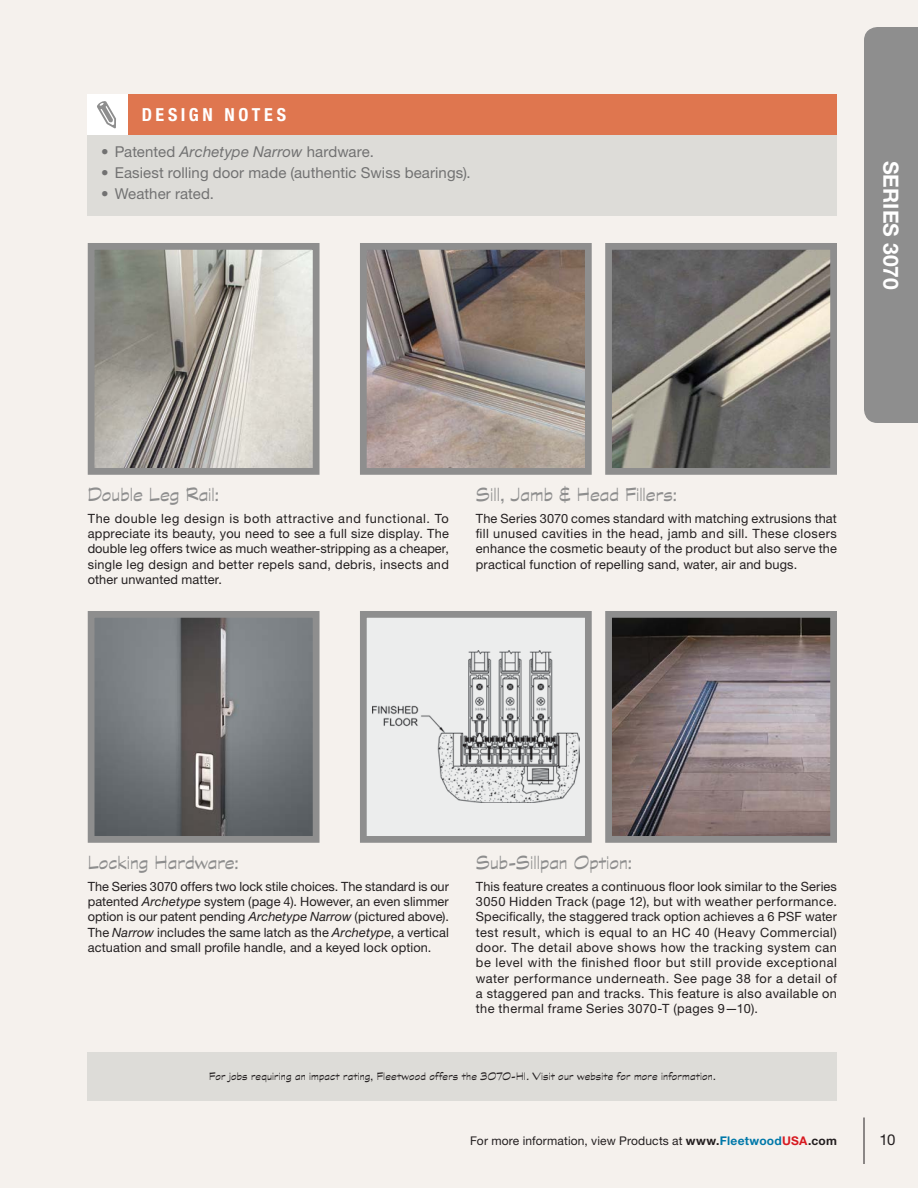
<style>
.page{position:relative;width:918px;height:1188px;background:#f5f1ed}
.page>*{position:absolute;margin:0;border:0;box-sizing:border-box;transform-origin:0 0}
.t1{font:21px "Graphite Std";color:#8e8e8e}
.t2{font:700 21px "Helvetica Neue LT Std";letter-spacing:.005em;color:#fff}
.t3{font:700 condensed 18px "Helvetica Neue LT Std";letter-spacing:.2em;color:#fff}
.t4{font:15px "Helvetica Neue LT Std";letter-spacing:.005em;color:#727272}
.t5{font:15px "Helvetica Neue LT Std";color:#231f20}
.t6{font:12.75px/15.3px "Helvetica Neue LT Std";letter-spacing:.015em;color:#231f20;text-align:justify}
.t7{font:12px "Graphite Std";letter-spacing:.015em;color:#231f20}
.t8{font:12px "Helvetica Neue LT Std";letter-spacing:.01em;color:#231f20}
.s1{font-style:italic}
.s2{font-weight:700}
.s3{font-weight:700;color:#0078a9}
.s4{font-weight:700;color:#d71920}
</style>
<div class="page">
<hr style="left:864px;top:1117px;width:1px;height:47px;background:#231f20">
<div style="left:864px;top:27px;width:54px;height:396px;background:#8e8e8e"></div>
<div style="left:88px;top:135px;width:749px;height:81px;background:#dddcd8"></div>
<div style="left:128px;top:94px;width:709px;height:41px;background:#df764f"></div>
<div style="left:88px;top:94px;width:40px;height:41px;background:#fff"></div>
<svg style="left:97px;top:101px;width:19px;height:28px"></svg>
<img style="left:613px;top:251px;width:216px;height:216px">
<div style="left:605px;top:243px;width:232px;height:232px;border:7px solid #8e8e8e"></div>
<img style="left:368px;top:251px;width:216px;height:216px">
<div style="left:360px;top:243px;width:232px;height:232px;border:7px solid #8e8e8e"></div>
<img style="left:96px;top:251px;width:216px;height:216px">
<div style="left:88px;top:243px;width:232px;height:232px;border:7px solid #8e8e8e"></div>
<img style="left:613px;top:619px;width:216px;height:216px">
<div style="left:605px;top:611px;width:232px;height:232px;border:7px solid #8e8e8e"></div>
<div style="left:360px;top:611px;width:232px;height:232px;background:#eceded;border:7px solid #8e8e8e"></div>
<img style="left:372px;top:651px;width:207px;height:152px">
<img style="left:96px;top:619px;width:216px;height:216px">
<div style="left:88px;top:611px;width:232px;height:232px;border:7px solid #8e8e8e"></div>
<div style="left:88px;top:1052px;width:749px;height:48px;background:#dddcd8"></div>
<h2 class="t3" style="left:142px;top:104px;width:146px">DESIGN NOTES</h2>
<p class="t4" style="left:101px;top:143px;width:274px">• Patented <span class="s1">Archetype Narrow</span> hardware.</p>
<p class="t4" style="left:101px;top:164px;width:371px">• Easiest rolling door made (authentic Swiss bearings).</p>
<p class="t4" style="left:101px;top:185px;width:114px">• Weather rated.</p>
<h1 class="t2" style="left:904px;top:161px;width:130px;rotate:90deg">SERIES 3070</h1>
<h1 class="t1" style="left:88px;top:483px;width:133px">Double Leg Rail:</h1>
<p class="t6" style="left:88px;top:510px;width:363px">The double leg design is both attractive and functional. To appreciate its beauty, you need to see a full size display. The double leg offers twice as much weather-stripping as a cheaper, single leg design and better repels sand, debris, insects and other unwanted matter.</p>
<h1 class="t1" style="left:476px;top:483px;width:203px">Sill, Jamb &amp; Head Fillers:</h1>
<p class="t6" style="left:476px;top:510px;width:363px">The Series 3070 comes standard with matching extrusions that fill unused cavities in the head, jamb and sill. These closers enhance the cosmetic beauty of the product but also serve the practical function of repelling sand, water, air and bugs.</p>
<h1 class="t1" style="left:88px;top:851px;width:153px">Locking Hardware:</h1>
<p class="t6" style="left:88px;top:878px;width:363px">The Series 3070 offers two lock stile choices. The standard is our patented <span class="s1">Archetype</span> system (page 4). However, an even slimmer option is our patent pending <span class="s1">Archetype Narrow</span> (pictured above).<br>The <span class="s1">Narrow</span> includes the same latch as the <span class="s1">Archetype</span>, a vertical actuation and small profile handle, and a keyed lock option.</p>
<h1 class="t1" style="left:476px;top:851px;width:158px">Sub-Sillpan Option:</h1>
<p class="t6" style="left:476px;top:878px;width:363px">This feature creates a continuous floor look similar to the Series 3050 Hidden Track (page 12), but with weather performance.<br>Specifically, the staggered track option achieves a 6 PSF water test result, which is equal to an HC 40 (Heavy Commercial) door. The detail above shows how the tracking system can be level with the finished floor but still provide exceptional water performance underneath. See page 38 for a detail of a staggered pan and tracks. This feature is also available on the thermal frame Series 3070-T (pages 9—10).</p>
<p class="t7" style="left:209px;top:1069px;width:508px">For jobs requiring an impact rating, Fleetwood offers the 3070-HI. Visit our website for more information.</p>
<p class="t8" style="left:470px;top:1134px;width:368px">For more information, view Products at <span class="s2">www.</span><span class="s3">Fleetwood</span><span class="s4">USA</span><span class="s2">.com</span></p>
<p class="t5" style="left:880px;top:1130px;width:17px">10</p>
</div>
